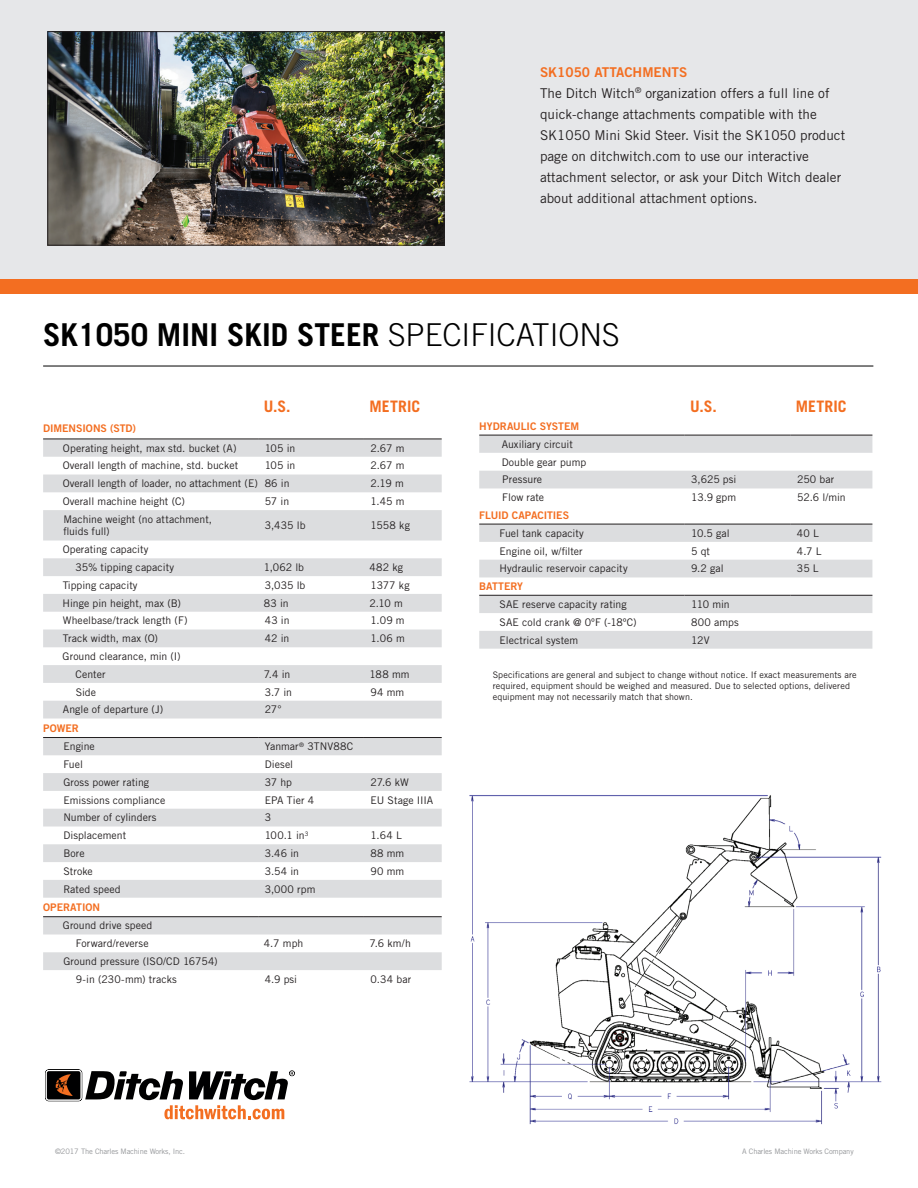
<style>
.page{position:relative;width:918px;height:1188px;background:#fff}
.page>*{position:absolute;margin:0;border:0;box-sizing:border-box;transform-origin:0 0}
.t1{font:700 31.5px "Trade Gothic LT Std";color:#000}
.t2{font:700 15.9px "Trade Gothic LT Std";letter-spacing:.01em;color:#f36e21}
.t3{font:13.5px/21px "Trade Gothic LT Std";color:#231f20}
.t4{font:13.5px "Trade Gothic LT Std Bd 2";color:#f36e21}
.t5{font:10.5px/17.9px "Trade Gothic LT Std";color:#231f20}
.t6{font:10.5px "Trade Gothic LT Std Bd 2";letter-spacing:-.005em;color:#f36e21}
.t7{font:9px/10.8px "Trade Gothic LT Std";letter-spacing:.01em;color:#231f20}
.t8{font:7.5px "Trade Gothic LT Std";letter-spacing:-.02em;color:#939598}
.s1{font-weight:300}
</style>
<div class="page">
<svg style="left:479px;top:523px;width:393px;height:126px;fill:#dcdddf"></svg>
<svg style="left:479px;top:434px;width:393px;height:55px"></svg>
<hr style="left:479px;top:524px;width:206px;height:1px;background:#231f20">
<hr style="left:685px;top:524px;width:105px;height:1px;background:#231f20">
<hr style="left:790px;top:524px;width:82px;height:1px;background:#231f20">
<hr style="left:479px;top:595px;width:206px;height:1px;background:#231f20">
<hr style="left:685px;top:595px;width:105px;height:1px;background:#231f20">
<hr style="left:790px;top:595px;width:82px;height:1px;background:#231f20">
<hr style="left:479px;top:435px;width:206px;height:1px;background:#231f20">
<hr style="left:685px;top:435px;width:105px;height:1px;background:#231f20">
<hr style="left:790px;top:435px;width:82px;height:1px;background:#231f20">
<div style="left:0;top:0;width:918px;height:286px;background:#e6e7e9"></div>
<img style="left:50px;top:34px;width:392px;height:209px">
<div style="left:48px;top:32px;width:396px;height:213px;border:1px solid #231f20"></div>
<div style="left:0;top:279px;width:918px;height:14px;background:#f36e21"></div>
<hr style="left:43px;top:366px;width:830px;height:1px;background:#000">
<svg style="left:43px;top:440px;width:399px;height:458px;fill:#dfe0e1"></svg>
<svg style="left:43px;top:917px;width:399px;height:53px"></svg>
<hr style="left:43px;top:916px;width:215px;height:1px;background:#231f20">
<hr style="left:258px;top:916px;width:106px;height:1px;background:#231f20">
<hr style="left:364px;top:916px;width:78px;height:1px;background:#231f20">
<hr style="left:43px;top:439px;width:215px;height:1px;background:#231f20">
<hr style="left:258px;top:439px;width:106px;height:1px;background:#231f20">
<hr style="left:364px;top:439px;width:78px;height:1px;background:#231f20">
<hr style="left:43px;top:737px;width:215px;height:1px;background:#231f20">
<hr style="left:258px;top:737px;width:106px;height:1px;background:#231f20">
<hr style="left:364px;top:737px;width:78px;height:1px;background:#231f20">
<svg style="left:45px;top:1069px;width:250px;height:50px"></svg>
<img style="left:469px;top:795px;width:413px;height:330px">
<p class="t4" style="left:540px;top:64px;width:149px">SK1050 ATTACHMENTS</p>
<p class="t3" style="left:540px;top:82px;width:307px">The Ditch Witch<sup>®</sup> organization offers a full line of quick-change attachments compatible with the SK1050 Mini Skid Steer. Visit the SK1050 product page on ditchwitch.com to use our interactive attachment selector, or ask your Ditch Witch dealer about additional attachment options.</p>
<h1 class="t1" style="left:43px;top:315px;width:578px">SK1050 MINI SKID STEER <span class="s1">SPECIFICATIONS</span></h1>
<h2 class="t2" style="left:264px;top:397px;width:28px">U.S.</h2>
<h2 class="t2" style="left:370px;top:397px;width:52px">METRIC</h2>
<h2 class="t2" style="left:690px;top:397px;width:28px">U.S.</h2>
<h2 class="t2" style="left:796px;top:397px;width:52px">METRIC</h2>
<p class="t6" style="left:43px;top:422px;width:94px">DIMENSIONS (STD)</p>
<p class="t5" style="left:63px;top:439px;width:175px">Operating height, max std. bucket (A)</p>
<p class="t5" style="left:265px;top:439px;width:32px">105 in</p>
<p class="t5" style="left:371px;top:439px;width:36px">2.67 m</p>
<p class="t5" style="left:63px;top:457px;width:177px">Overall length of machine, std. bucket</p>
<p class="t5" style="left:265px;top:457px;width:32px">105 in</p>
<p class="t5" style="left:371px;top:457px;width:36px">2.67 m</p>
<p class="t5" style="left:63px;top:474px;width:228px">Overall length of loader, no attachment (E) 86 in</p>
<p class="t5" style="left:371px;top:474px;width:35px">2.19 m</p>
<p class="t5" style="left:63px;top:492px;width:124px">Overall machine height (C)</p>
<p class="t5" style="left:265px;top:492px;width:26px">57 in</p>
<p class="t5" style="left:371px;top:492px;width:36px">1.45 m</p>
<p class="t5" style="left:63px;top:513px;width:150px;line-height:12.6px">Machine weight (no attachment, fluids full)</p>
<p class="t5" style="left:265px;top:516px;width:42px">3,435 lb</p>
<p class="t5" style="left:371px;top:516px;width:41px">1558 kg</p>
<p class="t5" style="left:75px;top:540px;width:100px;text-indent:-13px">Operating capacity<br>35% tipping capacity</p>
<p class="t5" style="left:264px;top:558px;width:42px">1,062 lb</p>
<p class="t5" style="left:370px;top:558px;width:35px">482 kg</p>
<p class="t5" style="left:63px;top:576px;width:76px">Tipping capacity</p>
<p class="t5" style="left:265px;top:576px;width:42px">3,035 lb</p>
<p class="t5" style="left:371px;top:576px;width:41px">1377 kg</p>
<p class="t5" style="left:63px;top:594px;width:120px">Hinge pin height, max (B)</p>
<p class="t5" style="left:264px;top:594px;width:26px">83 in</p>
<p class="t5" style="left:370px;top:594px;width:35px">2.10 m</p>
<p class="t5" style="left:63px;top:612px;width:126px">Wheelbase/track length (F)</p>
<p class="t5" style="left:265px;top:612px;width:26px">43 in</p>
<p class="t5" style="left:371px;top:612px;width:36px">1.09 m</p>
<p class="t5" style="left:63px;top:629px;width:97px">Track width, max (O)</p>
<p class="t5" style="left:265px;top:629px;width:26px">42 in</p>
<p class="t5" style="left:371px;top:629px;width:36px">1.06 m</p>
<p class="t5" style="left:75px;top:647px;width:107px;text-indent:-13px">Ground clearance, min (I)<br>Center</p>
<p class="t5" style="left:264px;top:665px;width:28px">7.4 in</p>
<p class="t5" style="left:370px;top:665px;width:41px">188 mm</p>
<p class="t5" style="left:76px;top:683px;width:22px">Side</p>
<p class="t5" style="left:265px;top:683px;width:29px">3.7 in</p>
<p class="t5" style="left:371px;top:683px;width:35px">94 mm</p>
<p class="t5" style="left:63px;top:701px;width:102px">Angle of departure (J)</p>
<p class="t5" style="left:265px;top:701px;width:18px">27°</p>
<p class="t6" style="left:43px;top:722px;width:37px">POWER</p>
<p class="t5" style="left:63px;top:737px;width:33px">Engine</p>
<p class="t5" style="left:265px;top:737px;width:90px">Yanmar<sup>®</sup> 3TNV88C</p>
<p class="t5" style="left:63px;top:755px;width:21px">Fuel</p>
<p class="t5" style="left:265px;top:755px;width:30px">Diesel</p>
<p class="t5" style="left:63px;top:773px;width:87px">Gross power rating</p>
<p class="t5" style="left:265px;top:773px;width:29px">37 hp</p>
<p class="t5" style="left:371px;top:773px;width:40px">27.6 kW</p>
<p class="t5" style="left:63px;top:791px;width:104px">Emissions compliance</p>
<p class="t5" style="left:265px;top:791px;width:51px">EPA Tier 4</p>
<p class="t5" style="left:371px;top:791px;width:64px">EU Stage IIIA</p>
<p class="t5" style="left:63px;top:809px;width:95px">Number of cylinders</p>
<p class="t5" style="left:265px;top:809px;width:8px">3</p>
<p class="t5" style="left:63px;top:826px;width:64px">Displacement</p>
<p class="t5" style="left:265px;top:826px;width:45px">100.1 in<sup>3</sup></p>
<p class="t5" style="left:371px;top:826px;width:33px">1.64 L</p>
<p class="t5" style="left:63px;top:844px;width:23px">Bore</p>
<p class="t5" style="left:265px;top:844px;width:36px">3.46 in</p>
<p class="t5" style="left:371px;top:844px;width:35px">88 mm</p>
<p class="t5" style="left:63px;top:862px;width:31px">Stroke</p>
<p class="t5" style="left:265px;top:862px;width:36px">3.54 in</p>
<p class="t5" style="left:371px;top:862px;width:35px">90 mm</p>
<p class="t5" style="left:63px;top:880px;width:59px">Rated speed</p>
<p class="t5" style="left:265px;top:880px;width:52px">3,000 rpm</p>
<p class="t6" style="left:43px;top:901px;width:59px">OPERATION</p>
<p class="t5" style="left:76px;top:917px;width:78px;text-indent:-13px">Ground drive speed<br>Forward/reverse</p>
<p class="t5" style="left:264px;top:934px;width:41px">4.7 mph</p>
<p class="t5" style="left:370px;top:934px;width:43px">7.6 km/h</p>
<p class="t5" style="left:76px;top:952px;width:143px;text-indent:-12px">Ground pressure (ISO/CD 16754)<br>9-in (230-mm) tracks</p>
<p class="t5" style="left:265px;top:970px;width:34px">4.9 psi</p>
<p class="t5" style="left:371px;top:970px;width:42px">0.34 bar</p>
<p class="t6" style="left:479px;top:420px;width:101px">HYDRAULIC SYSTEM</p>
<p class="t5" style="left:502px;top:435px;width:86px">Auxiliary circuit<br>Double gear pump<br>Pressure</p>
<p class="t5" style="left:691px;top:471px;width:47px">3,625 psi</p>
<p class="t5" style="left:797px;top:471px;width:39px">250 bar</p>
<p class="t5" style="left:502px;top:488px;width:44px">Flow rate</p>
<p class="t5" style="left:691px;top:488px;width:47px">13.9 gpm</p>
<p class="t5" style="left:797px;top:488px;width:50px">52.6 l/min</p>
<p class="t6" style="left:479px;top:509px;width:91px">FLUID CAPACITIES</p>
<p class="t5" style="left:500px;top:524px;width:86px">Fuel tank capacity</p>
<p class="t5" style="left:691px;top:524px;width:40px">10.5 gal</p>
<p class="t5" style="left:797px;top:524px;width:24px">40 L</p>
<p class="t5" style="left:500px;top:542px;width:85px">Engine oil, w/filter</p>
<p class="t5" style="left:691px;top:542px;width:21px">5 qt</p>
<p class="t5" style="left:797px;top:542px;width:26px">4.7 L</p>
<p class="t5" style="left:500px;top:560px;width:130px">Hydraulic reservoir capacity</p>
<p class="t5" style="left:691px;top:560px;width:34px">9.2 gal</p>
<p class="t5" style="left:797px;top:560px;width:23px">35 L</p>
<p class="t6" style="left:479px;top:580px;width:45px">BATTERY</p>
<p class="t5" style="left:500px;top:595px;width:129px">SAE reserve capacity rating</p>
<p class="t5" style="left:691px;top:595px;width:40px">110 min</p>
<p class="t5" style="left:500px;top:613px;width:139px">SAE cold crank @ 0ºF (-18ºC)</p>
<p class="t5" style="left:691px;top:613px;width:49px">800 amps</p>
<p class="t5" style="left:500px;top:631px;width:80px">Electrical system</p>
<p class="t5" style="left:691px;top:631px;width:20px">12V</p>
<p class="t7" style="left:493px;top:669px;width:365px">Specifications are general and subject to change without notice. If exact measurements are required, equipment should be weighed and measured. Due to selected options, delivered equipment may not necessarily match that shown.</p>
<p class="t8" style="left:55px;top:1147px;width:131px">©2017 The Charles Machine Works, Inc.</p>
<p class="t8" style="left:742px;top:1147px;width:113px">A Charles Machine Works Company</p>
</div>
